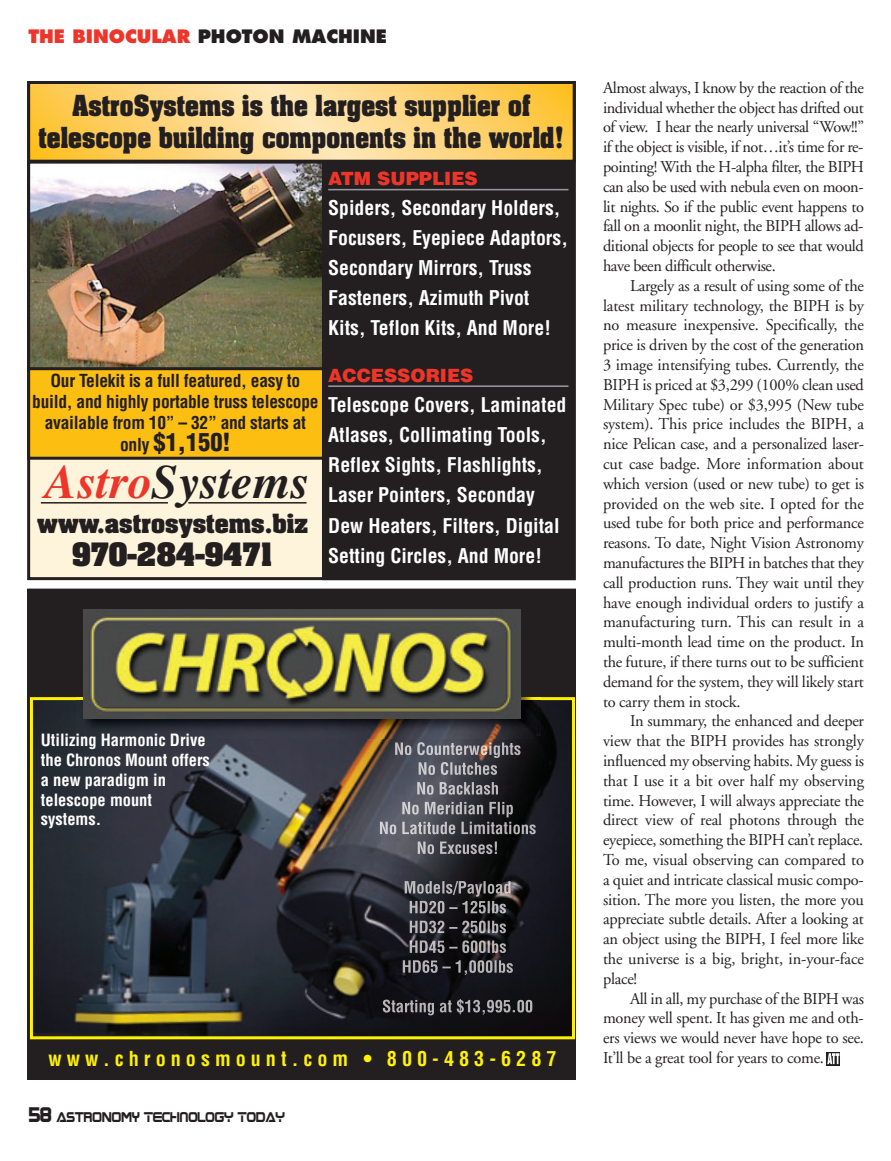
<style>
.page{position:relative;width:891px;height:1161px;background:#fff}
.page>*{position:absolute;margin:0;border:0;box-sizing:border-box;transform-origin:0 0}
.t1{font:italic 700 47.85px "Times";color:#231f20}
.t2{font:700 27.45px "Aachen";color:#231f20}
.t3{font:700 24.75px/32.1px "Aachen";color:#231f20;text-align:center;scale:.9 1}
.t4{font:900 condensed 24.45px "Helvetica";color:#231f20}
.t5{font:700 22.5px "Aachen";color:#231f20}
.t6{font:700 condensed 20.1px "Helvetica";letter-spacing:.25em;color:#fff101}
.t7{font:700 condensed 19.8px/30.2px "Helvetica";color:#fff}
.t8{font:900 18.3px "Helvetica";color:#ee3529}
.t9{font:800 18px "Futura";color:#231f20}
.t10{font:700 condensed 17.55px/21.3px "Helvetica";letter-spacing:-.015em;color:#231f20;text-align:center}
.t11{font:16.5px/19.8px "Adobe Garamond";letter-spacing:-.015em;color:#231f20;text-align:justify}
.t12{font:700 condensed 16.5px/19.8px "Helvetica";color:#fff}
.t13{font:11.4px "Boom Box";color:#231f20;scale:.9 1}
.s1{color:#ee3529}
.s2{font-weight:700;font-size:17.55px}
.s3{font-size:17.1px}
</style>
<div class="page">
<div style="left:33px;top:595px;width:537px;height:479px;background:#231f20"></div>
<div style="left:27px;top:589px;width:549px;height:491px;border:6px solid #231f20"></div>
<img style="left:34px;top:701px;width:537px;height:334px">
<div style="left:30px;top:697px;width:545px;height:342px;border:3px solid #fff101"></div>
<img style="left:77px;top:609px;width:463px;height:130px">
<img style="left:84px;top:609px;width:436px;height:110px">
<img style="left:395px;top:742px;width:118px;height:16px">
<img style="left:419px;top:762px;width:78px;height:13px">
<img style="left:417px;top:782px;width:81px;height:13px">
<img style="left:402px;top:802px;width:111px;height:15px">
<img style="left:380px;top:822px;width:122px;height:12px">
<img style="left:418px;top:842px;width:79px;height:12px">
<img style="left:405px;top:881px;width:106px;height:16px">
<img style="left:410px;top:901px;width:96px;height:12px">
<img style="left:410px;top:921px;width:96px;height:12px">
<img style="left:410px;top:940px;width:96px;height:13px">
<img style="left:403px;top:960px;width:110px;height:15px">
<img style="left:383px;top:999px;width:97px;height:16px">
<div style="left:29px;top:82px;width:545px;height:497px;background:#fef4db"></div>
<div style="left:29px;top:162px;width:297px;height:296px;background:#fdbe12"></div>
<img style="left:31px;top:165px;width:291px;height:201px">
<div style="left:27px;top:161px;width:301px;height:209px;border:3px solid #231f20"></div>
<div style="left:325px;top:84px;width:248px;height:493px;background:#231f20"></div>
<div style="left:322px;top:81px;width:254px;height:499px;border:3px solid #231f20"></div>
<svg style="left:31px;top:85px;width:541px;height:74px"></svg>
<div style="left:27px;top:81px;width:549px;height:82px;border:3px solid #231f20"></div>
<hr style="left:328px;top:189px;width:240px;height:1px;background:#999b9e">
<hr style="left:328px;top:385px;width:240px;height:2px;background:#999b9e">
<hr style="left:41px;top:502px;width:127px;height:2px;background:#231f20">
<hr style="left:188px;top:502px;width:119px;height:2px;background:#231f20">
<svg style="left:826px;top:1052px;width:14px;height:13px"></svg>
<svg style="left:827px;top:1053px;width:12px;height:11px"></svg>
<p class="t9" style="left:28px;top:29px;width:360px"><span class="s1">THE BINOCULAR</span> PHOTON MACHINE</p>
<h3 class="t3" style="left:39px;top:92px;width:586px">AstroSystems is the largest supplier of telescope building components in the world!</h3>
<p class="t8" style="left:328px;top:172px;width:151px">ATM SUPPLIES</p>
<p class="t7" style="left:328px;top:194px;width:241px">Spiders, Secondary Holders,<br>Focusers, Eyepiece Adaptors,<br>Secondary Mirrors, Truss<br>Fasteners, Azimuth Pivot<br>Kits, Teflon Kits, And More!</p>
<p class="t8" style="left:328px;top:369px;width:147px">ACCESSORIES</p>
<p class="t7" style="left:328px;top:392px;width:240px">Telescope Covers, Laminated<br>Atlases, Collimating Tools,<br>Reflex Sights, Flashlights,<br>Laser Pointers, Seconday<br>Dew Heaters, Filters, Digital<br>Setting Circles, And More!</p>
<p class="t10" style="left:32px;top:371px;width:288px">Our Telekit is a full featured, easy to build, and highly portable truss telescope available from 10” – 32” and starts at</p>
<h3 class="t4" style="left:120px;top:432px;width:112px"><span class="s2">only</span> $1,150!</h3>
<h1 class="t1" style="left:45px;top:465px;width:265px"><span class="s1">Astro</span>Systems</h1>
<h3 class="t5" style="left:37px;top:514px;width:272px">www.astrosystems.biz</h3>
<h2 class="t2" style="left:72px;top:543px;width:203px">970-284-9471</h2>
<p class="t12" style="left:41px;top:732px;width:171px">Utilizing Harmonic Drive the Chronos Mount offers a new paradigm in telescope mount systems.</p>
<p class="t6" style="left:48px;top:1051px;width:510px">www.chronosmount.com • 800-483-6287</p>
<p class="t13" style="left:28px;top:1111px;width:286px"><span class="s3">58</span> ASTRONOMY TECHNOLOGY TODAY</p>
<p class="t11" style="left:603px;top:79px;width:263px">Almost always, I know by the reaction of the individual whether the object has drifted out of view. I hear the nearly universal “Wow!!” if the object is visible, if not…it’s time for re&shy;pointing! With the H-alpha filter, the BIPH can also be used with nebula even on moon&shy;lit nights. So if the public event happens to fall on a moonlit night, the BIPH allows ad&shy;ditional objects for people to see that would have been difficult otherwise.</p>
<p class="t11" style="left:603px;top:277px;width:263px;text-indent:27px">Largely as a result of using some of the latest military technology, the BIPH is by no measure inexpensive. Specifically, the price is driven by the cost of the generation 3 image intensifying tubes. Currently, the BIPH is priced at $3,299 (100% clean used Military Spec tube) or $3,995 (New tube system). This price includes the BIPH, a nice Pelican case, and a personalized laser&shy;cut case badge. More information about which version (used or new tube) to get is provided on the web site. I opted for the used tube for both price and performance reasons. To date, Night Vision Astronomy manufactures the BIPH in batches that they call production runs. They wait until they have enough individual orders to justify a manufacturing turn. This can result in a multi-month lead time on the product. In the future, if there turns out to be sufficient demand for the system, they will likely start to carry them in stock.</p>
<p class="t11" style="left:603px;top:713px;width:263px;text-indent:27px">In summary, the enhanced and deeper view that the BIPH provides has strongly influenced my observing habits. My guess is that I use it a bit over half my observing time. However, I will always appreciate the direct view of real photons through the eyepiece, something the BIPH can’t replace.<br>To me, visual observing can compared to a quiet and intricate classical music compo&shy;sition. The more you listen, the more you appreciate subtle details. After a looking at an object using the BIPH, I feel more like the universe is a big, bright, in-your-face place!</p>
<p class="t11" style="left:603px;top:990px;width:263px;text-indent:27px">All in all, my purchase of the BIPH was money well spent. It has given me and oth&shy;ers views we would never have hope to see.<br>It’ll be a great tool for years to come.</p>
</div>
